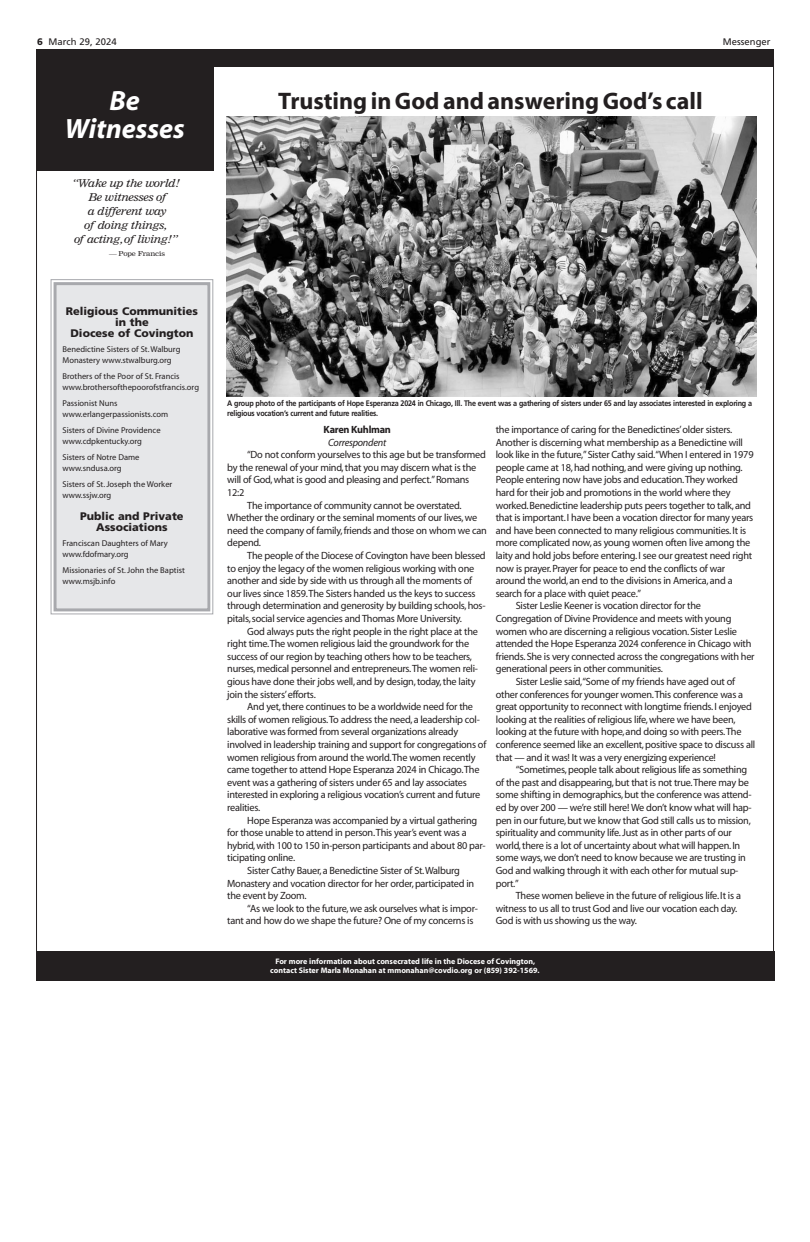
<style>
.page{position:relative;width:810px;height:1242px;background:#fff}
.page>*{position:absolute;margin:0;border:0;box-sizing:border-box;transform-origin:0 0}
.t1{font:italic 700 28px/28px "Myriad";color:#fff;text-align:center}
.t2{font:700 24px "Myriad";color:#231f20}
.t3{font:900 11px/11px "Frutiger";color:#231f20;text-align:center}
.t4{font:italic 10.6px/13.9px "Nimrod";letter-spacing:-.025em;color:#231f20;text-align:center;scale:1.11 1}
.t5{font:10.5px/12.6px "Myriad";letter-spacing:-.025em;color:#231f20}
.t6{font:italic 10.5px "Myriad";letter-spacing:-.025em;color:#231f20}
.t7{font:700 10.5px "Myriad";letter-spacing:-.03em;color:#231f20}
.t8{font:9.5px "Frutiger";color:#231f20}
.t9{font:8.5px/11px "Myriad";color:#231f20}
.t10{font:700 8px/10.5px "Frutiger";letter-spacing:-.03em;color:#231f20;scale:.9 1}
.t11{font:700 8px/9px "Myriad";color:#fff;text-align:center}
.t12{font:6.6px "Nimrod";letter-spacing:-.025em;color:#231f20;scale:1.17 1}
.s1{font-weight:900}
</style>
<div class="page">
<div style="left:36px;top:49px;width:738px;height:18px;background:#231f20"></div>
<div style="left:36px;top:59px;width:177px;height:112px;background:#231f20"></div>
<div style="left:36px;top:951px;width:738px;height:30px;background:#231f20"></div>
<div style="left:57px;top:285px;width:150px;height:323px;background:#e6e7e9"></div>
<div style="left:51px;top:279px;width:162px;height:335px;border:1px solid #a8a9ad"></div>
<div style="left:54px;top:282px;width:156px;height:329px;border:3px solid #a8a9ad"></div>
<img style="left:226px;top:117px;width:531px;height:280px">
<p class="t8" style="left:37px;top:37px;width:81px"><span class="s1">6</span> March 29, 2024</p>
<p class="t8" style="left:723px;top:37px;width:49px">Messenger</p>
<p class="t1" style="left:65px;top:89px;width:122px">Be<br>Witnesses</p>
<p class="t2" style="left:278px;top:92px;width:426px">Trusting in God and answering God’s call</p>
<p class="t4" style="left:72px;top:177px;width:98px">“Wake up the world!<br>Be witnesses of<br>a different way<br>of doing things,<br>of acting, of living!”</p>
<p class="t12" style="left:109px;top:251px;width:49px">— Pope Francis</p>
<p class="t3" style="left:66px;top:307px;width:134px">Religious Communities in the<br>Diocese of Covington</p>
<p class="t9" style="left:63px;top:345px;width:119px">Benedictine Sisters of St. Walburg<br>Monastery www.stwalburg.org</p>
<p class="t9" style="left:63px;top:372px;width:138px">Brothers of the Poor of St. Francis www.brothersofthepoorofstfrancis.org</p>
<p class="t9" style="left:63px;top:399px;width:107px">Passionist Nuns www.erlangerpassionists.com</p>
<p class="t9" style="left:63px;top:426px;width:100px">Sisters of Divine Providence www.cdpkentucky.org</p>
<p class="t9" style="left:63px;top:453px;width:78px">Sisters of Notre Dame www.sndusa.org</p>
<p class="t9" style="left:63px;top:480px;width:111px">Sisters of St. Joseph the Worker www.ssjw.org</p>
<p class="t3" style="left:80px;top:512px;width:105px">Public and Private<br>Associations</p>
<p class="t9" style="left:63px;top:539px;width:107px">Franciscan Daughters of Mary www.fdofmary.org</p>
<p class="t9" style="left:63px;top:566px;width:124px">Missionaries of St. John the Baptist www.msjb.info</p>
<p class="t10" style="left:227px;top:398px;width:585px">A group photo of the participants of Hope Esperanza 2024 in Chicago, Ill. The event was a gathering of sisters under 65 and lay associates interested in exploring a religious vocation’s current and future realities.</p>
<p class="t7" style="left:323px;top:426px;width:69px">Karen Kuhlman</p>
<p class="t6" style="left:328px;top:438px;width:60px">Correspondent</p>
<p class="t5" style="left:227px;top:449px;width:260px;text-indent:20px">“Do not conform yourselves to this age but be transformed by the renewal of your mind, that you may discern what is the will of God, what is good and pleasing and perfect.” Romans 12:2</p>
<p class="t5" style="left:227px;top:500px;width:261px;text-indent:20px">The importance of community cannot be overstated.<br>Whether the ordinary or the seminal moments of our lives, we need the company of family, friends and those on whom we can depend.</p>
<p class="t5" style="left:227px;top:550px;width:260px;text-indent:20px">The people of the Diocese of Covington have been blessed to enjoy the legacy of the women religious working with one another and side by side with us through all the moments of our lives since 1859. The Sisters handed us the keys to success through determination and generosity by building schools, hos&shy;pitals, social service agencies and Thomas More University.</p>
<p class="t5" style="left:227px;top:626px;width:252px;text-indent:20px">God always puts the right people in the right place at the right time. The women religious laid the groundwork for the success of our region by teaching others how to be teachers, nurses, medical personnel and entrepreneurs. The women reli&shy;gious have done their jobs well, and by design, today, the laity join the sisters’ efforts.</p>
<p class="t5" style="left:227px;top:701px;width:261px;text-indent:20px">And yet, there continues to be a worldwide need for the skills of women religious. To address the need, a leadership col&shy;laborative was formed from several organizations already involved in leadership training and support for congregations of women religious from around the world. The women recently came together to attend Hope Esperanza 2024 in Chicago. The event was a gathering of sisters under 65 and lay associates interested in exploring a religious vocation’s current and future realities.</p>
<p class="t5" style="left:227px;top:815px;width:260px;text-indent:20px">Hope Esperanza was accompanied by a virtual gathering for those unable to attend in person. This year’s event was a hybrid, with 100 to 150 in-person participants and about 80 par&shy;ticipating online.</p>
<p class="t5" style="left:227px;top:865px;width:248px;text-indent:20px">Sister Cathy Bauer, a Benedictine Sister of St. Walburg<br>Monastery and vocation director for her order, participated in the event by Zoom.</p>
<p class="t5" style="left:227px;top:903px;width:252px;text-indent:20px">“As we look to the future, we ask ourselves what is impor&shy;tant and how do we shape the future? One of my concerns is</p>
<p class="t5" style="left:496px;top:424px;width:259px">the importance of caring for the Benedictines’ older sisters.<br>Another is discerning what membership as a Benedictine will look like in the future,” Sister Cathy said.“When I entered in 1979 people came at 18, had nothing, and were giving up nothing.<br>People entering now have jobs and education. They worked hard for their job and promotions in the world where they worked. Benedictine leadership puts peers together to talk, and that is important. I have been a vocation director for many years and have been connected to many religious communities. It is more complicated now, as young women often live among the laity and hold jobs before entering. I see our greatest need right now is prayer. Prayer for peace to end the conflicts of war around the world, an end to the divisions in America, and a search for a place with quiet peace.”</p>
<p class="t5" style="left:496px;top:600px;width:260px;text-indent:20px">Sister Leslie Keener is vocation director for the Congregation of Divine Providence and meets with young women who are discerning a religious vocation. Sister Leslie attended the Hope Esperanza 2024 conference in Chicago with friends. She is very connected across the congregations with her generational peers in other communities.</p>
<p class="t5" style="left:496px;top:676px;width:261px;text-indent:20px">Sister Leslie said,“Some of my friends have aged out of other conferences for younger women. This conference was a great opportunity to reconnect with longtime friends. I enjoyed looking at the realities of religious life, where we have been, looking at the future with hope, and doing so with peers. The conference seemed like an excellent, positive space to discuss all that — and it was! It was a very energizing experience!</p>
<p class="t5" style="left:496px;top:764px;width:257px;text-indent:20px">“Sometimes, people talk about religious life as something of the past and disappearing, but that is not true. There may be some shifting in demographics, but the conference was attend&shy;ed by over 200 — we’re still here! We don’t know what will hap&shy;pen in our future, but we know that God still calls us to mission, spirituality and community life. Just as in other parts of our world, there is a lot of uncertainty about what will happen. In some ways, we don’t need to know because we are trusting in God and walking through it with each other for mutual sup&shy;port.”</p>
<p class="t5" style="left:496px;top:890px;width:247px;text-indent:20px">These women believe in the future of religious life. It is a witness to us all to trust God and live our vocation each day.<br>God is with us showing us the way.</p>
<p class="t11" style="left:270px;top:957px;width:271px">For more information about consecrated life in the Diocese of Covington, contact Sister Marla Monahan at mmonahan@covdio.org or (859) 392-1569.</p>
</div>
